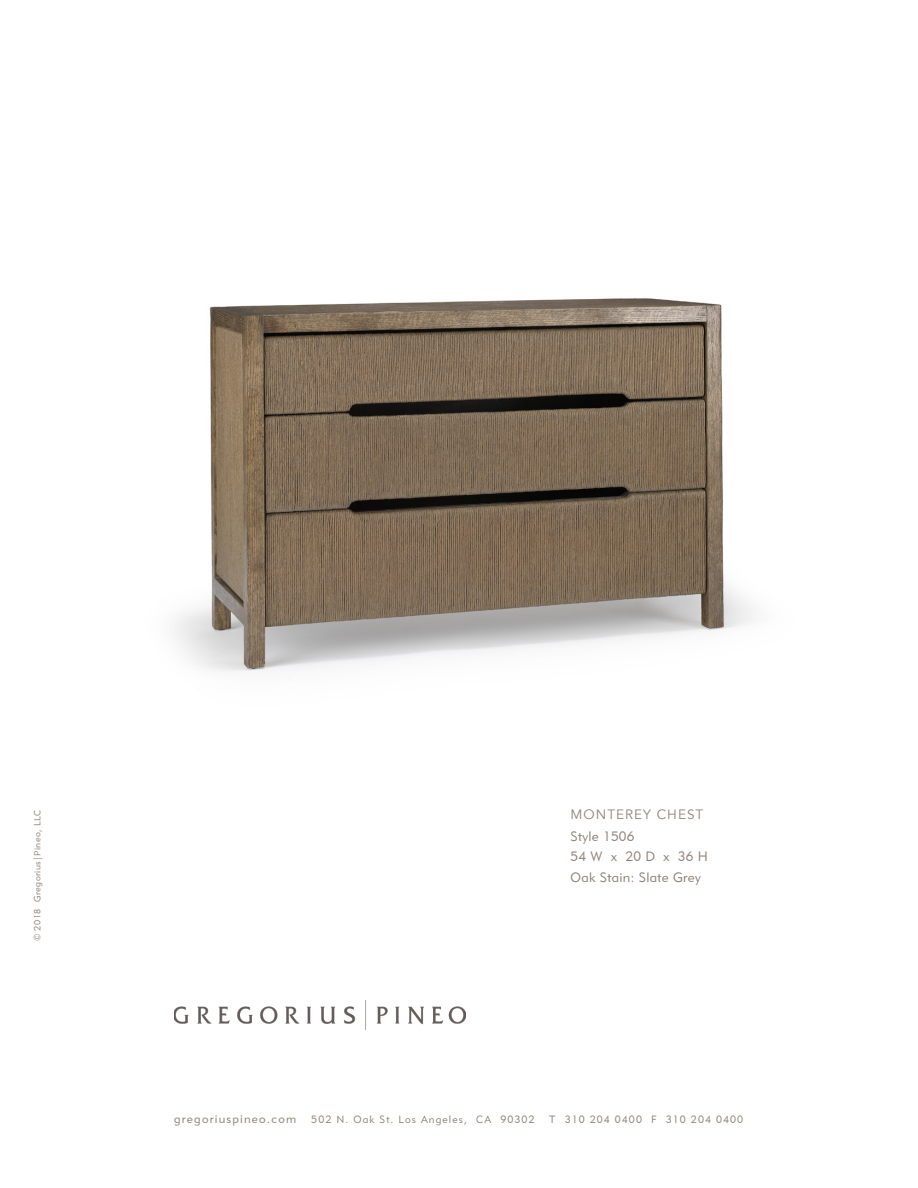
<style>
.page{position:relative;width:918px;height:1188px;background:#fff}
.page>*{position:absolute;margin:0;border:0;box-sizing:border-box;transform-origin:0 0}
.t1{font:13.5px "Geometric 415 BT Lite A";letter-spacing:.02em;color:#8f8279}
.t2{font:13.5px "Avenir";letter-spacing:.075em;color:#8f8279}
.t3{font:12px "Geometric 415 BT Lite A";letter-spacing:.1em;color:#8f8279}
.t4{font:10.5px "Geometric 415 BT Lite A";letter-spacing:.1em;color:#8f8279}
.t5{font:9px "Geometric 415 BT Lite A";letter-spacing:.05em;color:#8f8279}
</style>
<div class="page">
<img style="left:174px;top:1001px;width:291px;height:28px">
<img style="left:174px;top:298px;width:581px;height:376px">
<p class="t5" style="left:32px;top:941px;width:133px;rotate:-90deg">© 2018 Gregorius|Pineo, LLC</p>
<p class="t2" style="left:571px;top:806px;width:134px">MONTEREY CHEST</p>
<p class="t1" style="left:571px;top:828px;width:65px">Style 1506</p>
<p class="t1" style="left:571px;top:848px;width:139px">54 W x 20 D x 36 H</p>
<p class="t1" style="left:571px;top:869px;width:132px">Oak Stain: Slate Grey</p>
<p class="t3" style="left:174px;top:1112px;width:124px">gregoriuspineo.com</p>
<p class="t4" style="left:311px;top:1113px;width:433px">502 N. Oak St. Los Angeles, CA 90302 T 310 204 0400 F 310 204 0400</p>
</div>
